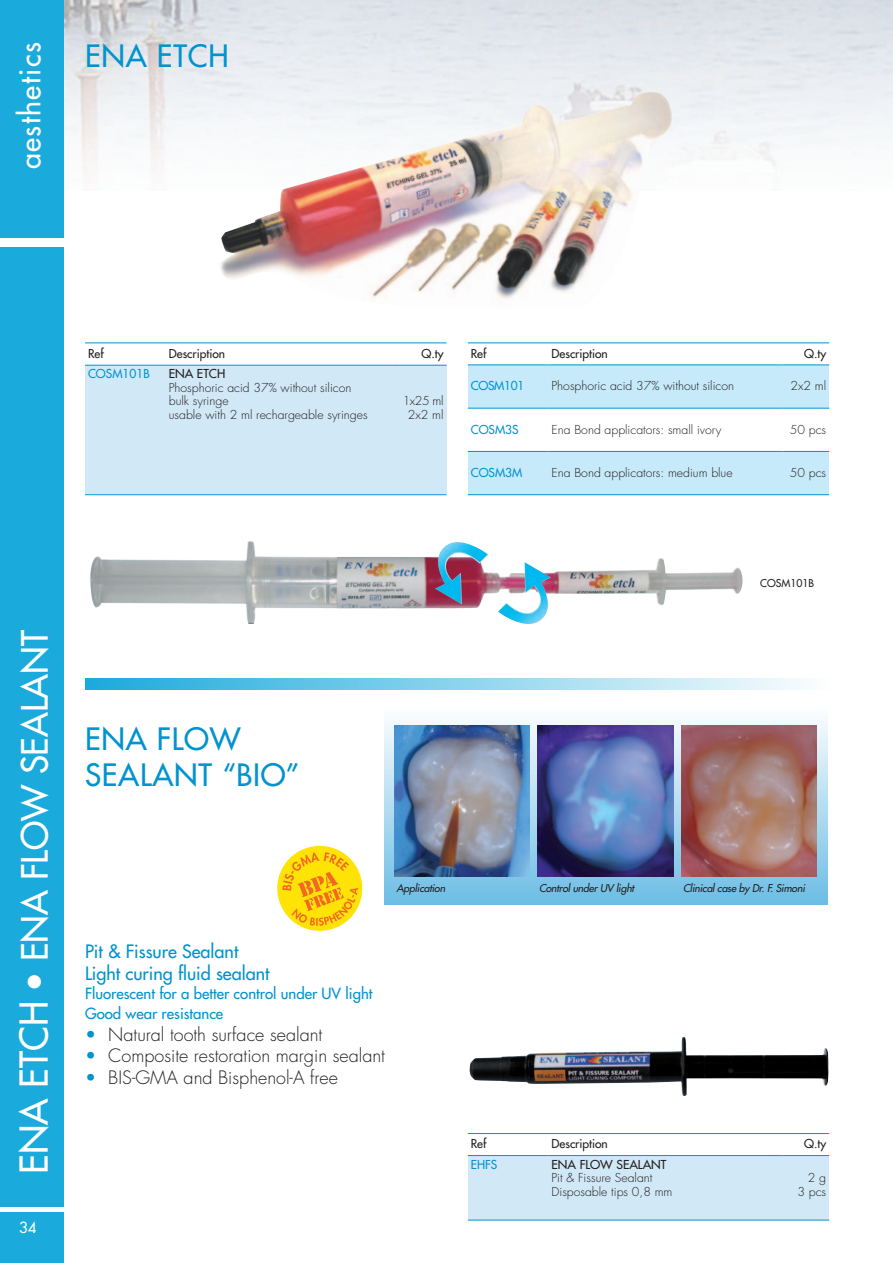
<style>
.page{position:relative;width:893px;height:1263px;background:#fff}
.page>*{position:absolute;margin:0;border:0;box-sizing:border-box;transform-origin:0 0}
.t1{font:500 35.4px "Futura Std";color:#fff}
.t2{font:500 30px/36px "Futura Std";letter-spacing:.025em;color:#0093d0}
.t3{font:500 28.5px "Futura Std";letter-spacing:.05em;color:#fff}
.t4{font:300 18px "Futura Std";color:#231f20}
.t5{font:500 18px/21.6px "Futura Std";color:#0093d0}
.t6{font:500 15px/20.4px "Futura Std";color:#0093d0}
.t7{font:500 15px "Futura Std";color:#fff}
.t8{font:300 12px/13.5px "Futura Std";color:#231f20}
.t9{font:500 12px "Futura Std";color:#231f20}
.t10{font:500 12px "Futura Std";color:#0093d0}
.t11{font:300 12px/13.5px "Futura Std";letter-spacing:-.035em;color:#231f20;text-align:center}
.t12{font:500 12px "Futura Std";letter-spacing:-.025em;color:#0093d0}
.t13{font:italic 500 10.5px "Futura Std";letter-spacing:-.02em;color:#231f20}
.t14{font:500 10.5px "Futura Std";color:#231f20}
.s1{font-size:37.5px}
.s2{color:#0093d0}
</style>
<div class="page">
<img style="left:64px;top:0;width:829px;height:172px">
<div style="left:0;top:0;width:64px;height:1263px;background:#1baadc"></div>
<div style="left:0;top:238px;width:64px;height:9px;background:#fff"></div>
<hr style="left:0;top:1208px;width:72px;height:4px;background:#fff">
<svg style="left:85px;top:678px;width:717px;height:11px;background:#87d2ec"></svg>
<div style="left:468px;top:1156px;width:81px;height:64px;background:#d1e8f6"></div>
<div style="left:549px;top:1156px;width:233px;height:64px;background:#d1e8f6"></div>
<div style="left:782px;top:1156px;width:47px;height:64px;background:#d1e8f6"></div>
<hr style="left:468px;top:1133px;width:361px;height:1px;background:#0093d0">
<hr style="left:468px;top:1155px;width:81px;height:1px;background:#0093d0">
<hr style="left:549px;top:1155px;width:233px;height:1px;background:#0093d0">
<hr style="left:782px;top:1155px;width:47px;height:1px;background:#0093d0">
<hr style="left:468px;top:1220px;width:361px;height:1px;background:#0093d0">
<svg style="left:385px;top:720px;width:443px;height:185px;background:#92c9e6"></svg>
<img style="left:394px;top:725px;width:136px;height:151px">
<img style="left:681px;top:725px;width:135px;height:151px">
<img style="left:538px;top:725px;width:135px;height:151px">
<img style="left:470px;top:1037px;width:359px;height:59px">
<svg style="left:277px;top:846px;width:85px;height:85px"></svg>
<img style="left:219px;top:91px;width:455px;height:208px">
<div style="left:468px;top:365px;width:81px;height:43px;background:#c6eafa"></div>
<div style="left:549px;top:365px;width:233px;height:43px;background:#c6eafa"></div>
<div style="left:782px;top:365px;width:47px;height:43px;background:#c6eafa"></div>
<div style="left:468px;top:452px;width:81px;height:42px;background:#c6eafa"></div>
<div style="left:549px;top:452px;width:233px;height:42px;background:#c6eafa"></div>
<div style="left:782px;top:452px;width:47px;height:42px;background:#c6eafa"></div>
<hr style="left:468px;top:342px;width:361px;height:1px;background:#0093d0">
<hr style="left:468px;top:364px;width:81px;height:1px;background:#0093d0">
<hr style="left:549px;top:364px;width:233px;height:1px;background:#0093d0">
<hr style="left:782px;top:364px;width:47px;height:1px;background:#0093d0">
<hr style="left:468px;top:408px;width:81px;height:1px;background:#0093d0">
<hr style="left:549px;top:408px;width:233px;height:1px;background:#0093d0">
<hr style="left:782px;top:408px;width:47px;height:1px;background:#0093d0">
<hr style="left:468px;top:451px;width:81px;height:1px;background:#0093d0">
<hr style="left:549px;top:451px;width:233px;height:1px;background:#0093d0">
<hr style="left:782px;top:451px;width:47px;height:1px;background:#0093d0">
<hr style="left:468px;top:494px;width:361px;height:1px;background:#0093d0">
<div style="left:85px;top:366px;width:81px;height:128px;background:#d1e8f6"></div>
<div style="left:166px;top:366px;width:234px;height:128px;background:#d1e8f6"></div>
<div style="left:400px;top:366px;width:46px;height:128px;background:#d1e8f6"></div>
<hr style="left:85px;top:342px;width:361px;height:1px;background:#0093d0">
<hr style="left:85px;top:365px;width:81px;height:1px;background:#0093d0">
<hr style="left:166px;top:365px;width:234px;height:1px;background:#0093d0">
<hr style="left:400px;top:365px;width:46px;height:1px;background:#0093d0">
<hr style="left:85px;top:494px;width:361px;height:1px;background:#0093d0">
<img style="left:90px;top:541px;width:653px;height:83px">
<img style="left:435px;top:542px;width:53px;height:42px">
<img style="left:498px;top:582px;width:53px;height:42px">
<h3 class="t3" style="left:16px;top:169px;width:128px;rotate:-90deg">aesthetics</h3>
<h2 class="t2" style="left:85px;top:40px;width:145px">ENA ETCH</h2>
<p class="t9" style="left:88px;top:347px;width:17px">Ref</p>
<p class="t9" style="left:169px;top:347px;width:58px">Description</p>
<p class="t9" style="left:421px;top:347px;width:24px">Q.ty</p>
<p class="t10" style="left:88px;top:368px;width:63px">COSM101B</p>
<p class="t9" style="left:169px;top:368px;width:58px">ENA ETCH</p>
<p class="t8" style="left:169px;top:382px;width:200px">Phosphoric acid 37% without silicon bulk syringe<br>usable with 2 ml rechargeable syringes</p>
<p class="t11" style="left:403px;top:395px;width:42px">1x25 ml<br>2x2 ml</p>
<p class="t9" style="left:471px;top:347px;width:17px">Ref</p>
<p class="t9" style="left:552px;top:347px;width:58px">Description</p>
<p class="t9" style="left:804px;top:347px;width:24px">Q.ty</p>
<p class="t12" style="left:471px;top:380px;width:55px">COSM101</p>
<p class="t8" style="left:551px;top:380px;width:184px">Phosphoric acid 37% without silicon</p>
<p class="t8" style="left:790px;top:380px;width:37px">2x2 ml</p>
<p class="t10" style="left:471px;top:423px;width:49px">COSM3S</p>
<p class="t8" style="left:551px;top:424px;width:171px">Ena Bond applicators: small ivory</p>
<p class="t8" style="left:790px;top:424px;width:38px">50 pcs</p>
<p class="t10" style="left:471px;top:467px;width:53px">COSM3M</p>
<p class="t8" style="left:551px;top:467px;width:183px">Ena Bond applicators: medium blue</p>
<p class="t8" style="left:790px;top:467px;width:38px">50 pcs</p>
<h1 class="t1" style="left:17px;top:1174px;width:545px;rotate:-90deg"><span class="s1">ENA ETCH</span> • ENA FLOW SEALANT</h1>
<p class="t7" style="left:19px;top:1220px;width:19px">34</p>
<p class="t14" style="left:760px;top:578px;width:56px">COSM101B</p>
<h2 class="t2" style="left:85px;top:723px;width:216px">ENA FLOW<br>SEALANT “BIO”</h2>
<p class="t13" style="left:396px;top:883px;width:50px">Application</p>
<p class="t13" style="left:539px;top:883px;width:97px">Control under UV light</p>
<p class="t13" style="left:683px;top:883px;width:123px">Clinical case by Dr. F. Simoni</p>
<h3 class="t5" style="left:85px;top:942px;width:186px">Pit &amp; Fissure Sealant<br>Light curing fluid sealant</h3>
<p class="t6" style="left:85px;top:984px;width:289px">Fluorescent for a better control under UV light<br>Good wear resistance</p>
<h3 class="t4" style="left:85px;top:1026px;width:239px"><span class="s2">•</span> Natural tooth surface sealant</h3>
<h3 class="t4" style="left:85px;top:1047px;width:301px"><span class="s2">•</span> Composite restoration margin sealant</h3>
<h3 class="t4" style="left:85px;top:1069px;width:254px"><span class="s2">•</span> BIS-GMA and Bisphenol-A free</h3>
<p class="t9" style="left:471px;top:1138px;width:17px">Ref</p>
<p class="t9" style="left:552px;top:1138px;width:58px">Description</p>
<p class="t9" style="left:804px;top:1138px;width:24px">Q.ty</p>
<p class="t10" style="left:471px;top:1158px;width:28px">EHFS</p>
<p class="t9" style="left:551px;top:1158px;width:116px">ENA FLOW SEALANT</p>
<p class="t8" style="left:551px;top:1172px;width:122px">Pit &amp; Fissure Sealant<br>Disposable tips 0,8 mm</p>
<p class="t8" style="left:797px;top:1172px;width:30px;text-align:right">2 g<br>3 pcs</p>
</div>
